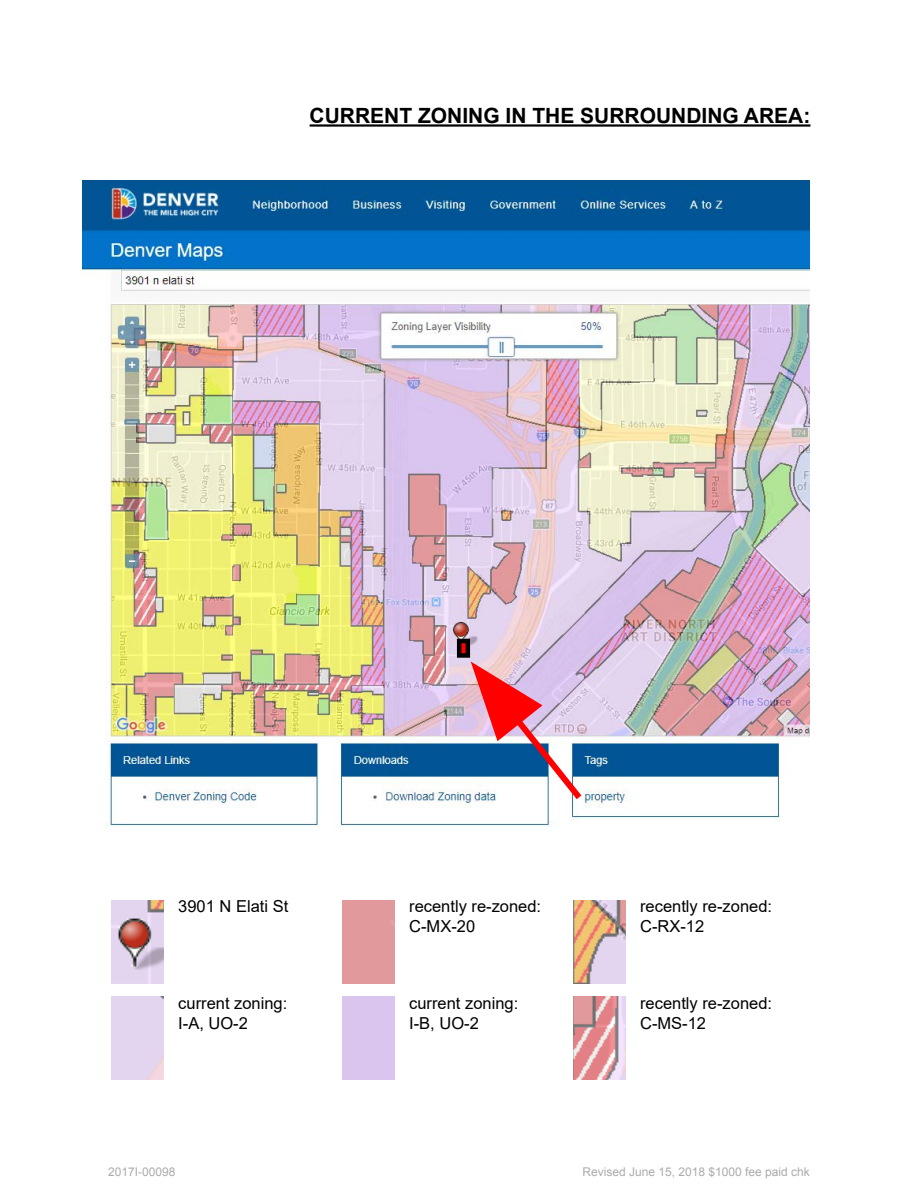
<style>
.page{position:relative;width:918px;height:1188px;background:#fff}
.page>*{position:absolute;margin:0;border:0;box-sizing:border-box;transform-origin:0 0}
.t1{font:700 21px "Arial";color:#000}
.t2{font:16.5px/19.8px "Arial";color:#000}
.t3{font:12px "Arial";color:#ababab}
</style>
<div class="page">
<img style="left:82px;top:180px;width:728px;height:648px">
<img style="left:111px;top:900px;width:53px;height:83px">
<img style="left:573px;top:900px;width:52px;height:83px">
<img style="left:573px;top:997px;width:52px;height:83px">
<hr style="left:310px;top:124px;width:500px;height:3px;background:#000">
<svg style="left:471px;top:662px;width:116px;height:144px"></svg>
<div style="left:459px;top:641px;width:9px;height:14px;background:#f00"></div>
<div style="left:457px;top:639px;width:13px;height:19px;border:4px solid #000"></div>
<p class="t1" style="left:310px;top:101px;width:502px">CURRENT ZONING IN THE SURROUNDING AREA:</p>
<p class="t2" style="left:178px;top:896px;width:112px">3901 N Elati St</p>
<p class="t2" style="left:178px;top:993px;width:111px">current zoning:<br>I-A, UO-2</p>
<p class="t2" style="left:409px;top:896px;width:134px">recently re-zoned:<br>C-MX-20</p>
<p class="t2" style="left:409px;top:993px;width:111px">current zoning:<br>I-B, UO-2</p>
<p class="t2" style="left:640px;top:896px;width:134px">recently re-zoned:<br>C-RX-12</p>
<p class="t2" style="left:640px;top:993px;width:134px">recently re-zoned:<br>C-MS-12</p>
<p class="t3" style="left:108px;top:1164px;width:69px">2017I-00098</p>
<p class="t3" style="left:582px;top:1164px;width:229px">Revised June 15, 2018 $1000 fee paid chk</p>
</div>
